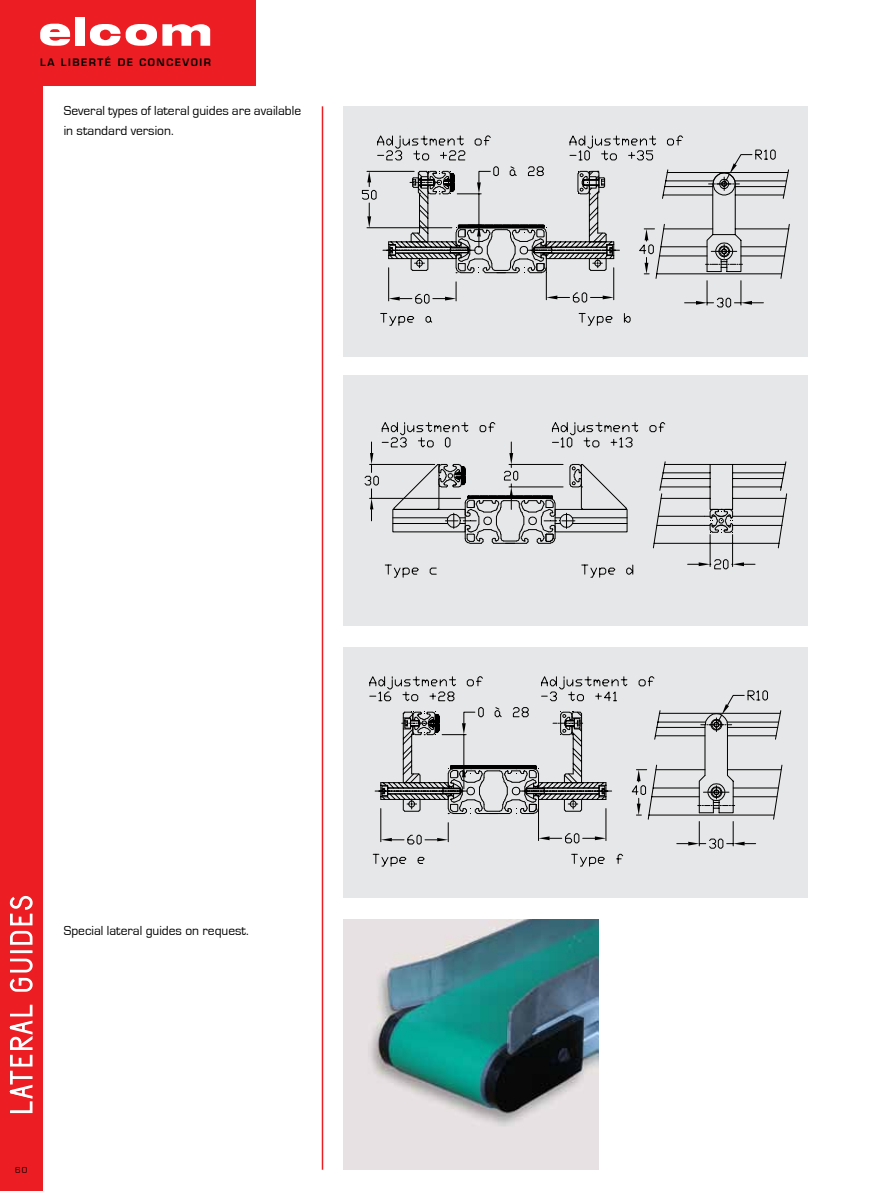
<style>
.page{position:relative;width:893px;height:1191px;background:#fff}
.page>*{position:absolute;margin:0;border:0;box-sizing:border-box;transform-origin:0 0}
.t1{font:13.5px/19.5px "Eurostile";color:#000}
.t2{font:600 10.05px "Eurostile";letter-spacing:.15em;color:#000}
.t3{font:9px "Eurostile";color:#000}
</style>
<div class="page">
<div style="left:0;top:0;width:43px;height:1191px;background:#ed1d24"></div>
<svg style="left:9px;top:1004px;width:24px;height:109px"></svg>
<svg style="left:9px;top:958px;width:24px;height:34px"></svg>
<div style="left:10px;top:950px;width:23px;height:3px;border:2px solid #fff"></div>
<svg style="left:9px;top:896px;width:24px;height:49px"></svg>
<div style="left:344px;top:106px;width:464px;height:250px;background:#e6e7e8"></div>
<svg style="left:362px;top:135px;width:428px;height:191px"></svg>
<div style="left:344px;top:376px;width:464px;height:250px;background:#e6e7e8"></div>
<svg style="left:382px;top:422px;width:283px;height:155px"></svg>
<hr style="left:370px;top:464px;width:65px;height:1px;background:#000">
<hr style="left:370px;top:498px;width:91px;height:1px;background:#000">
<svg style="left:392px;top:442px;width:395px;height:127px"></svg>
<svg style="left:365px;top:442px;width:14px;height:79px"></svg>
<div style="left:344px;top:647px;width:464px;height:250px;background:#e6e7e8"></div>
<svg style="left:654px;top:690px;width:128px;height:158px"></svg>
<svg style="left:370px;top:676px;width:284px;height:190px"></svg>
<svg style="left:375px;top:707px;width:237px;height:137px"></svg>
<img style="left:344px;top:919px;width:255px;height:250px">
<hr style="left:322px;top:106px;width:1px;height:1063px;background:#ed1d24">
<div style="left:0;top:0;width:255px;height:85px;background:#ed1d24"></div>
<svg style="left:40px;top:24px;width:30px;height:22px"></svg>
<div style="left:75px;top:18px;width:9px;height:28px;background:#fff"></div>
<svg style="left:90px;top:24px;width:30px;height:22px"></svg>
<svg style="left:126px;top:24px;width:84px;height:22px"></svg>
<p class="t2" style="left:40px;top:56px;width:172px">LA LIBERTÉ DE CONCEVOIR</p>
<p class="t1" style="left:64px;top:101px;width:239px">Several types of lateral guides are available in standard version.</p>
<p class="t1" style="left:64px;top:920px;width:186px">Special lateral guides on request.</p>
<p class="t3" style="left:15px;top:1164px;width:14px">60</p>
</div>
